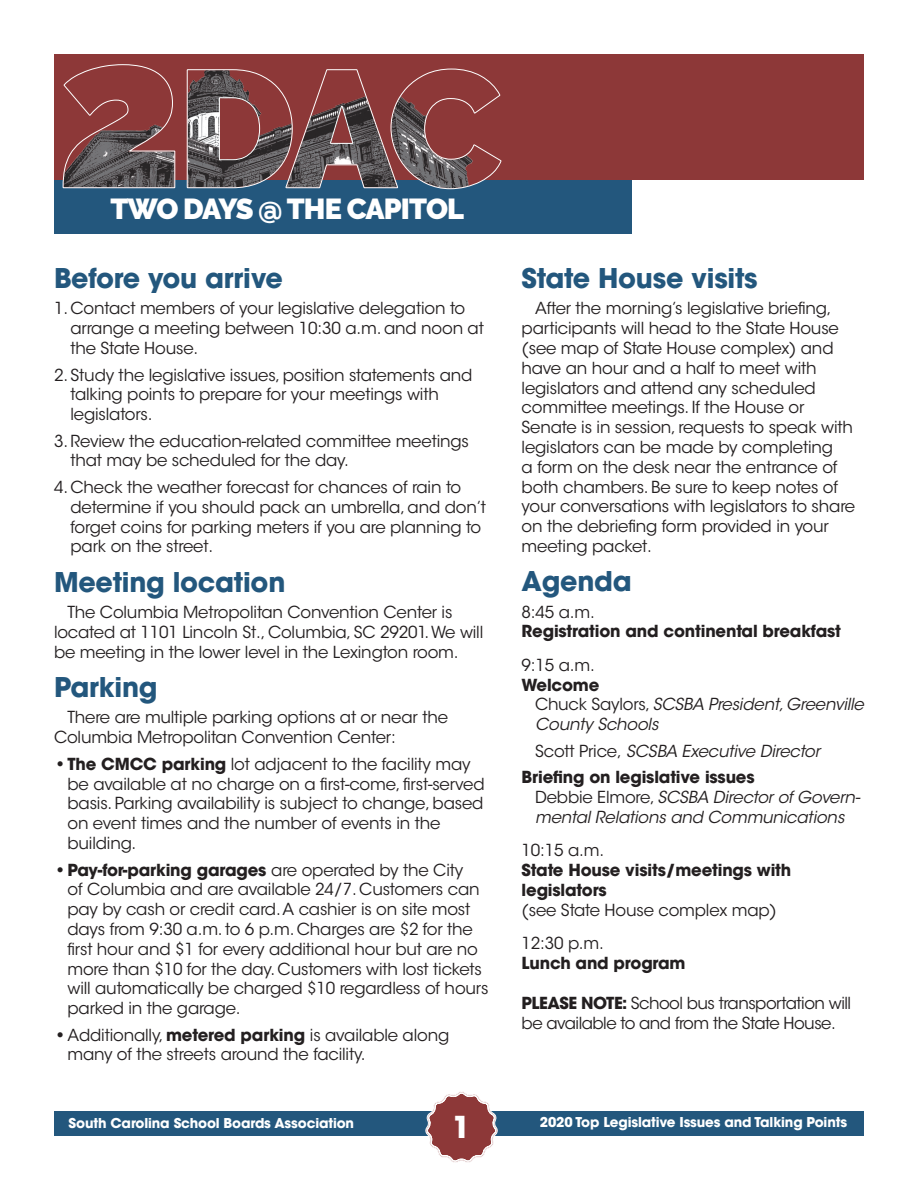
<style>
.page{position:relative;width:918px;height:1188px;background:#fff}
.page>*{position:absolute;margin:0;border:0;box-sizing:border-box;transform-origin:0 0}
.t1{font:700 30px "ITC Avant Garde Std";color:#fff}
.t2{font:900 28.8px "Raleway";letter-spacing:-.03em;color:#fff}
.t3{font:700 27px "ITC Avant Garde Std";letter-spacing:-.01em;color:#23577d}
.t4{font:16.5px/19.8px "ITC Avant Garde Std";letter-spacing:-.01em;color:#231f20}
.t5{font:italic 16.5px/19.8px "ITC Avant Garde Std";letter-spacing:-.01em;color:#231f20}
.t6{font:700 16.5px/19.8px "ITC Avant Garde Std";letter-spacing:-.01em;color:#231f20}
.t7{font:16.5px/19.8px "ITC Avant Garde Std";letter-spacing:-.03em;color:#231f20}
.t8{font:700 13.5px "ITC Avant Garde Std";letter-spacing:-.01em;color:#fff}
.s1{font-weight:700}
.s2{font-style:normal}
</style>
<div class="page">
<div style="left:54px;top:55px;width:810px;height:125px;background:#8d3838"></div>
<div style="left:54px;top:180px;width:577px;height:53px;background:#23577d"></div>
<svg style="left:186px;top:68px;width:316px;height:122px"></svg>
<svg style="left:62px;top:64px;width:114px;height:125px"></svg>
<div style="left:54px;top:1111px;width:810px;height:24px;background:#23577d"></div>
<svg style="left:424px;top:1092px;width:74px;height:71px"></svg>
<p class="t2" style="left:110px;top:193px;width:355px">TWO DAYS @ THE CAPITOL</p>
<p class="t3" style="left:54px;top:260px;width:230px">Before you arrive</p>
<p class="t4" style="left:70px;top:299px;width:415px;text-indent:-16px">1. Contact members of your legislative delegation to arrange a meeting between 10:30 a.m. and noon at the State House.</p>
<p class="t4" style="left:70px;top:365px;width:403px;text-indent:-16px">2. Study the legislative issues, position statements and talking points to prepare for your meetings with legislators.</p>
<p class="t4" style="left:70px;top:431px;width:400px;text-indent:-16px">3. Review the education-related committee meetings that may be scheduled for the day.</p>
<p class="t4" style="left:70px;top:477px;width:417px;text-indent:-16px">4. Check the weather forecast for chances of rain to determine if you should pack an umbrella, and don’t forget coins for parking meters if you are planning to park on the street.</p>
<p class="t3" style="left:54px;top:564px;width:233px">Meeting location</p>
<p class="t4" style="left:54px;top:602px;width:431px;text-indent:14px">The Columbia Metropolitan Convention Center is located at 1101 Lincoln St., Columbia, SC 29201. We will be meeting in the lower level in the Lexington room.</p>
<p class="t3" style="left:54px;top:669px;width:105px">Parking</p>
<p class="t4" style="left:54px;top:708px;width:396px;text-indent:14px">There are multiple parking options at or near the<br>Columbia Metropolitan Convention Center:</p>
<p class="t4" style="left:68px;top:754px;width:419px;text-indent:-14px"><span class="s1">•The CMCC parking</span> lot adjacent to the facility may be available at no charge on a first-come, first-served basis. Parking availability is subject to change, based on event times and the number of events in the building.</p>
<p class="t4" style="left:68px;top:860px;width:422px;text-indent:-14px"><span class="s1">•Pay-for-parking garages</span> are operated by the City<br>of Columbia and are available 24/7. Customers can pay by cash or credit card. A cashier is on site most days from 9:30 a.m. to 6 p.m. Charges are $2 for the first hour and $1 for every additional hour but are no more than $10 for the day. Customers with lost tickets will automatically be charged $10 regardless of hours parked in the garage.</p>
<p class="t4" style="left:68px;top:1025px;width:383px;text-indent:-14px"><span class="s1">•</span>Additionally, <span class="s1">metered parking</span> is available along many of the streets around the facility.</p>
<p class="t3" style="left:522px;top:260px;width:238px">State House visits</p>
<p class="t4" style="left:522px;top:299px;width:335px;text-indent:14px">After the morning’s legislative briefing, participants will head to the State House (see map of State House complex) and have an hour and a half to meet with legislators and attend any scheduled committee meetings. If the House or Senate is in session, requests to speak with legislators can be made by completing<br>a form on the desk near the entrance of both chambers. Be sure to keep notes of your conversations with legislators to share on the debriefing form provided in your meeting packet.</p>
<p class="t3" style="left:522px;top:564px;width:112px">Agenda</p>
<p class="t4" style="left:522px;top:602px;width:75px">8:45 a.m.</p>
<p class="t6" style="left:522px;top:621px;width:321px">Registration and continental breakfast</p>
<p class="t4" style="left:522px;top:655px;width:75px">9:15 a.m.</p>
<p class="t6" style="left:522px;top:675px;width:79px">Welcome</p>
<p class="t5" style="left:535px;top:695px;width:330px"><span class="s2">Chuck Saylors,</span> SCSBA President, Greenville<br>County Schools</p>
<p class="t5" style="left:535px;top:741px;width:287px"><span class="s2">Scott Price,</span> SCSBA Executive Director</p>
<p class="t6" style="left:522px;top:767px;width:235px">Briefing on legislative issues</p>
<p class="t5" style="left:535px;top:788px;width:327px"><span class="s2">Debbie Elmore,</span> SCSBA Director of Govern&shy;mental Relations and Communications</p>
<p class="t4" style="left:522px;top:841px;width:84px">10:15 a.m.</p>
<p class="t6" style="left:522px;top:860px;width:271px">State House visits/meetings with legislators</p>
<p class="t4" style="left:522px;top:900px;width:257px">(see State House complex map)</p>
<p class="t4" style="left:522px;top:933px;width:84px">12:30 p.m.</p>
<p class="t6" style="left:522px;top:953px;width:165px">Lunch and program</p>
<p class="t7" style="left:522px;top:993px;width:331px"><span class="s1">PLEASE NOTE:</span> School bus transportation will be available to and from the State House.</p>
<h1 class="t1" style="left:452px;top:1108px;width:20px">1</h1>
<p class="t8" style="left:69px;top:1114px;width:287px">South Carolina School Boards Association</p>
<p class="t8" style="left:540px;top:1114px;width:309px">2020 Top Legislative Issues and Talking Points</p>
</div>
